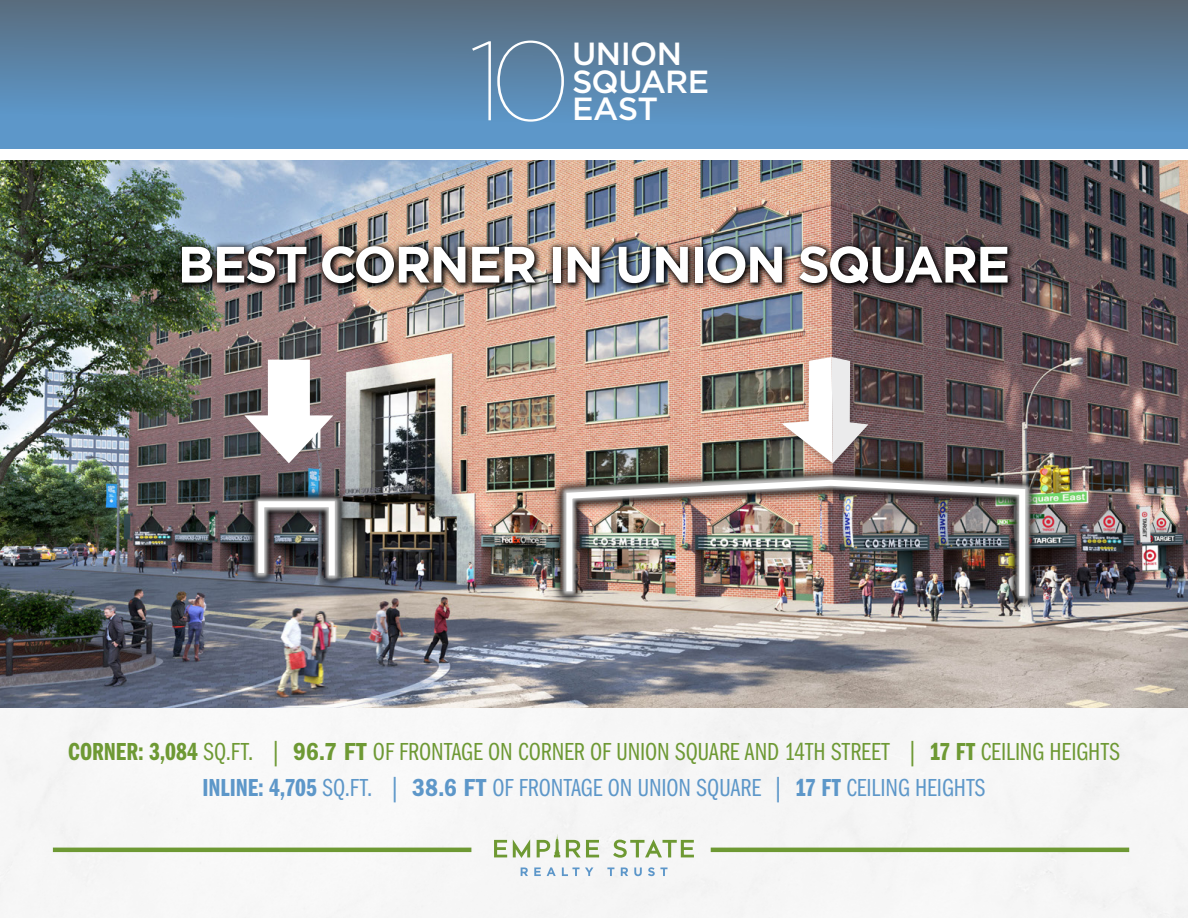
<style>
.page{position:relative;width:1188px;height:918px;background:#fff}
.page>*{position:absolute;margin:0;border:0;box-sizing:border-box;transform-origin:0 0}
.t1{font:100 112.05px "Gotham";color:#fff;scale:1.04 1}
.t2{font:700 51px "Gotham";letter-spacing:-.04em;color:#fff}
.t3{font:500 31.95px/27.6px "Gotham";letter-spacing:-.02em;color:#fff}
.t4{font:25.5px "ITC Franklin Gothic Std Bk Cp";color:#6e9934}
.t5{font:25.5px "ITC Franklin Gothic Std Bk Cp";color:#5d97c9}
.s1{font-family:"ITC Franklin Gothic Std Dm Cp"}
.s2{font-family:"ITC Franklin Gothic Std Dm Cd"}
</style>
<div class="page">
<div style="left:0;top:707px;width:1188px;height:211px;background:#f6f6f6"></div>
<img style="left:0;top:161px;width:1188px;height:546px">
<img style="left:176px;top:241px;width:839px;height:51px">
<img style="left:552px;top:466px;width:488px;height:144px">
<div style="left:560px;top:473px;width:472px;height:129px;background:#fff;opacity:.75"></div>
<img style="left:563px;top:477px;width:465px;height:125px">
<div style="left:777px;top:351px;width:101px;height:122px;background:#000;opacity:.3"></div>
<img style="left:781px;top:357px;width:87px;height:106px">
<svg style="left:244px;top:487px;width:105px;height:103px;background:#54585f"></svg>
<div style="left:252px;top:495px;width:89px;height:87px;background:#fff;opacity:.75"></div>
<svg style="left:255px;top:498px;width:83px;height:84px"></svg>
<div style="left:268px;top:360px;width:42px;height:71px;background:#fff"></div>
<svg style="left:244px;top:415px;width:89px;height:48px"></svg>
<div style="left:0;top:0;width:1188px;height:149px;background:linear-gradient(to bottom,#596a79,#5d9dd4)"></div>
<hr style="left:53px;top:848px;width:418px;height:4px;background:#6e9934">
<hr style="left:711px;top:848px;width:418px;height:4px;background:#6e9934">
<svg style="left:521px;top:867px;width:7px;height:9px"></svg>
<svg style="left:534px;top:867px;width:7px;height:9px"></svg>
<svg style="left:547px;top:867px;width:9px;height:9px"></svg>
<svg style="left:562px;top:867px;width:31px;height:9px"></svg>
<svg style="left:607px;top:867px;width:7px;height:9px"></svg>
<svg style="left:621px;top:867px;width:7px;height:9px"></svg>
<svg style="left:634px;top:867px;width:8px;height:9px"></svg>
<svg style="left:648px;top:867px;width:20px;height:9px"></svg>
<svg style="left:494px;top:840px;width:13px;height:17px"></svg>
<svg style="left:566px;top:840px;width:33px;height:17px"></svg>
<svg style="left:513px;top:839px;width:17px;height:19px"></svg>
<svg style="left:613px;top:839px;width:81px;height:19px"></svg>
<svg style="left:537px;top:834px;width:23px;height:23px"></svg>
<p class="t1" style="left:468px;top:12px;width:101px">10</p>
<p class="t3" style="left:572px;top:40px;width:139px">UNION<br>SQUARE<br>EAST</p>
<p class="t2" style="left:178px;top:231px;width:834px">BEST CORNER IN UNION SQUARE</p>
<p class="t4" style="left:68px;top:738px;width:1053px"><span class="s1">CORNER: 3,084</span> SQ.FT. | <span class="s2">96.7 FT</span> OF FRONTAGE ON CORNER OF UNION SQUARE AND 14TH STREET | <span class="s1">17 FT</span> CEILING HEIGHTS</p>
<p class="t5" style="left:203px;top:774px;width:784px"><span class="s1">INLINE: 4,705</span> SQ.FT. | <span class="s2">38.6 FT</span> OF FRONTAGE ON UNION SQUARE | <span class="s1">17 FT</span> CEILING HEIGHTS</p>
</div>
